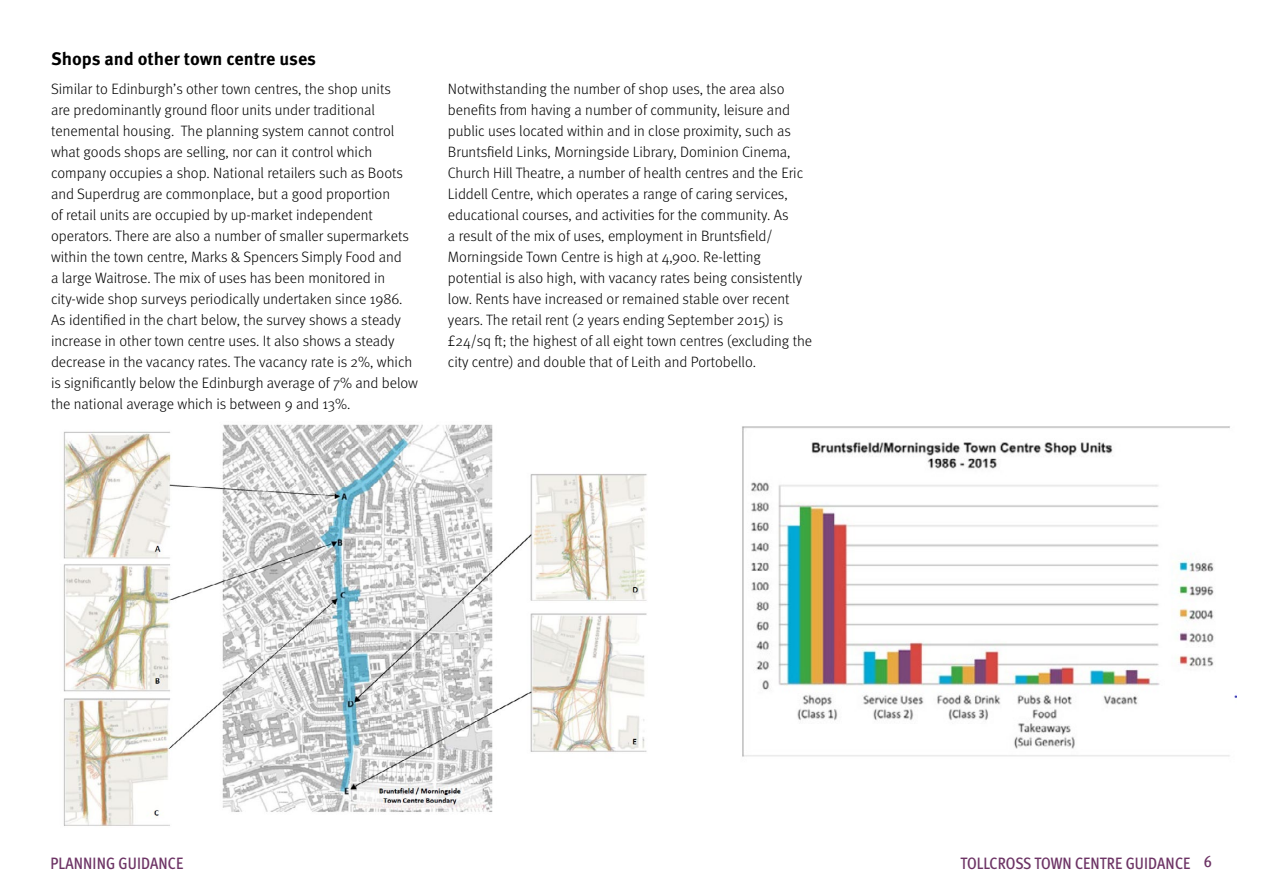
<style>
.page{position:relative;width:1263px;height:893px;background:#fff}
.page>*{position:absolute;margin:0;border:0;box-sizing:border-box;transform-origin:0 0}
.t1{font:700 18px "Meta Pro";color:#000}
.t2{font:500 condensed 16.5px "Meta Pro";letter-spacing:.01em;color:#6d3465}
.t3{font:300 15px/21px "Meta Pro";color:#000}
</style>
<div class="page">
<img style="left:63px;top:424px;width:584px;height:402px">
<img style="left:742px;top:426px;width:494px;height:331px">
<h3 class="t1" style="left:51px;top:44px;width:266px">Shops and other town centre uses</h3>
<p class="t3" style="left:51px;top:78px;width:369px">Similar to Edinburgh’s other town centres, the shop units<br>are predominantly ground floor units under traditional tenemental housing. The planning system cannot control what goods shops are selling, nor can it control which company occupies a shop. National retailers such as Boots and Superdrug are commonplace, but a good proportion<br>of retail units are occupied by up-market independent operators. There are also a number of smaller supermarkets within the town centre, Marks &amp; Spencers Simply Food and<br>a large Waitrose. The mix of uses has been monitored in city-wide shop surveys periodically undertaken since 1986.<br>As identifed in the chart below, the survey shows a steady increase in other town centre uses. It also shows a steady decrease in the vacancy rates. The vacancy rate is 2%, which is signifcantly below the Edinburgh average of 7% and below the national average which is between 9 and 13%.</p>
<p class="t3" style="left:448px;top:77px;width:366px">Notwithstanding the number of shop uses, the area also benefts from having a number of community, leisure and public uses located within and in close proximity, such as Bruntsfeld Links, Morningside Library, Dominion Cinema, Church Hill Theatre, a number of health centres and the Eric Liddell Centre, which operates a range of caring services, educational courses, and activities for the community. As<br>a result of the mix of uses, employment in Bruntsfeld/ Morningside Town Centre is high at 4,900. Re-letting potential is also high, with vacancy rates being consistently low. Rents have increased or remained stable over recent years. The retail rent (2 years ending September 2015) is £24/sq f; the highest of all eight town centres (excluding the city centre) and double that of Leith and Portobello.</p>
<p class="t2" style="left:50px;top:850px;width:134px">PLANNING GUIDANCE</p>
<p class="t2" style="left:960px;top:850px;width:253px">TOLLCROSS TOWN CENTRE GUIDANCE 6</p>
</div>
